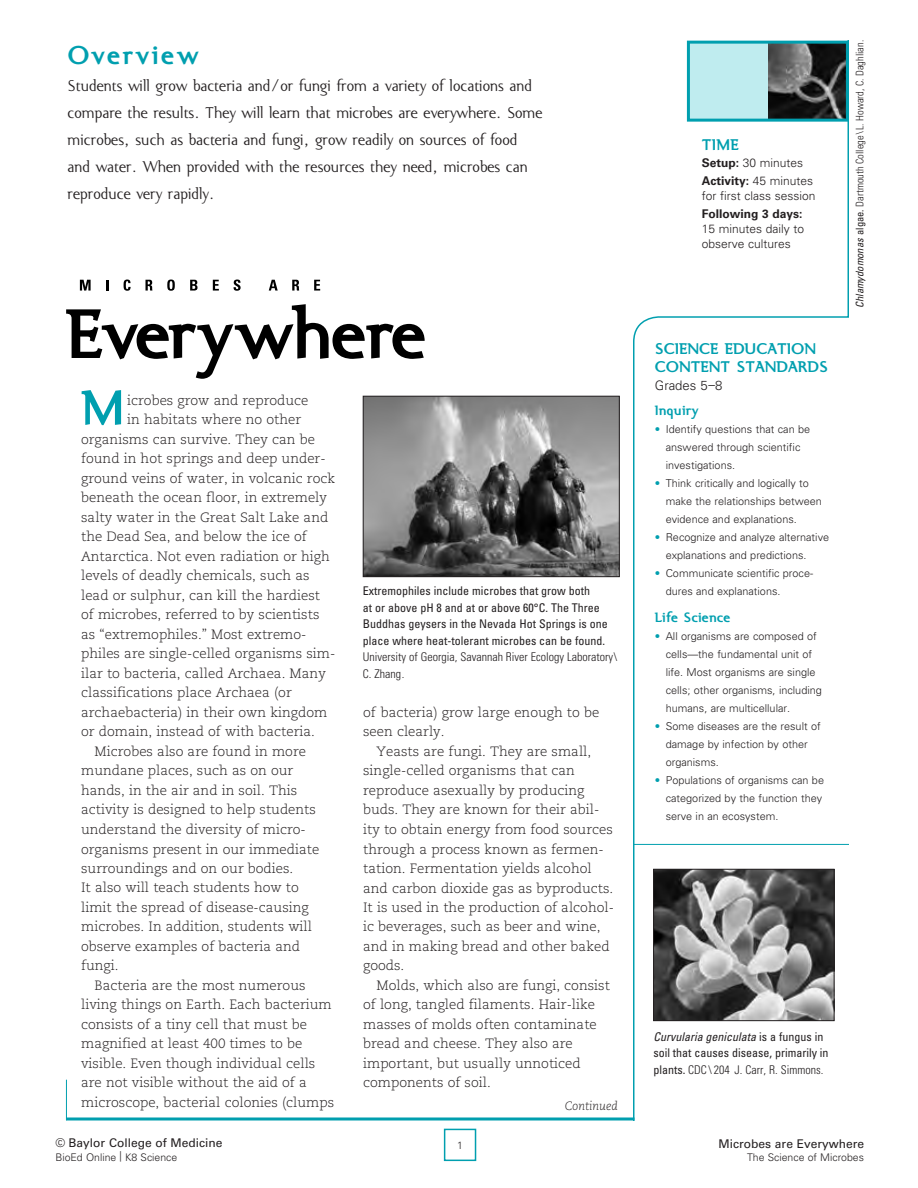
<style>
.page{position:relative;width:918px;height:1188px;background:#fff}
.page>*{position:absolute;margin:0;border:0;box-sizing:border-box;transform-origin:0 0}
.t1{font:700 56.85px "Ela Demiserif";color:#009faf}
.t2{font:700 30px "Ela Demiserif";letter-spacing:.075em;color:#009faf}
.t3{font:300 18px/27px "Ela Demiserif";color:#231f20}
.t4{font:700 18px/18px "Ela Demiserif";color:#009faf}
.t5{font:700 15.75px "Ela Demiserif";color:#009faf}
.t6{font:300 13.5px/19.5px "Caecilia";color:#231f20}
.t7{font:300 13.2px "Univers";color:#231f20}
.t8{font:condensed 12px/16.5px "Univers";color:#231f20}
.Body_Caecilia_Light{font:300 12px/15px "Univers";color:#231f20}
.t9{font:12px "Univers";color:#231f20}
.t10{font:italic 300 12px "Caecilia";color:#231f20}
.t11{font:300 10.8px/18px "Univers";color:#231f20}
.t12{font:300 condensed 10.5px "Univers";color:#231f20}
.t13{font:300 10.5px "Univers";color:#231f20}
.s1{font-weight:300}
.s2{font-weight:700}
.s3{color:#009faf}
.s4{font-weight:400;font-style:italic}
.s5{font-weight:400}
.s6{font-style:italic}
</style>
<div class="page">
<div style="left:444px;top:1129px;width:32px;height:32px;background:#fff;border:2px solid #009faf"></div>
<svg style="left:66px;top:304px;width:359px;height:75px"></svg>
<svg style="left:80px;top:280px;width:11px;height:11px"></svg>
<svg style="left:106px;top:280px;width:2px;height:11px"></svg>
<svg style="left:124px;top:280px;width:7px;height:11px"></svg>
<svg style="left:146px;top:280px;width:6px;height:11px"></svg>
<svg style="left:167px;top:280px;width:8px;height:11px"></svg>
<svg style="left:190px;top:280px;width:8px;height:11px"></svg>
<svg style="left:213px;top:280px;width:6px;height:11px"></svg>
<svg style="left:233px;top:280px;width:8px;height:11px"></svg>
<svg style="left:269px;top:280px;width:9px;height:11px"></svg>
<svg style="left:292px;top:280px;width:7px;height:11px"></svg>
<svg style="left:314px;top:280px;width:6px;height:11px"></svg>
<img style="left:365px;top:398px;width:253px;height:177px">
<div style="left:363px;top:396px;width:257px;height:181px;border:1px solid #231f20"></div>
<svg style="left:633px;top:41px;width:216px;height:1079px"></svg>
<div style="left:653px;top:402px;width:181px;height:434px;background:#fff"></div>
<hr style="left:66px;top:1118px;width:568px;height:2px;background:#009faf">
<hr style="left:66px;top:1080px;width:1px;height:40px;background:#009faf">
<hr style="left:633px;top:844px;width:216px;height:1px;background:#009faf">
<img style="left:655px;top:871px;width:177px;height:148px">
<div style="left:653px;top:869px;width:181px;height:152px;border:1px solid #231f20"></div>
<img style="left:768px;top:45px;width:77px;height:73px">
<div style="left:688px;top:42px;width:80px;height:78px;background:#bfecef"></div>
<div style="left:687px;top:41px;width:162px;height:81px;border:3px solid #009faf"></div>
<h2 class="t2" style="left:68px;top:39px;width:133px">Overview</h2>
<p class="t3" style="left:68px;top:73px;width:476px">Students will grow bacteria and/or fungi from a variety of locations and compare the results. They will learn that microbes are everywhere. Some microbes, such as bacteria and fungi, grow readily on sources of food and water. When provided with the resources they need, microbes can reproduce very rapidly.</p>
<p class="t1" style="left:81px;top:377px;width:45px">M</p>
<p class="t6" style="left:127px;top:391px;width:183px">icrobes grow and reproduce</p>
<p class="t6" style="left:127px;top:410px;width:176px">in habitats where no other</p>
<p class="t6" style="left:81px;top:430px;width:235px">organisms can survive. They can be</p>
<p class="t6" style="left:81px;top:449px;width:246px">found in hot springs and deep under-</p>
<p class="t6" style="left:81px;top:469px;width:256px">ground veins of water, in volcanic rock</p>
<p class="t6" style="left:81px;top:488px;width:247px">beneath the ocean floor, in extremely</p>
<p class="t6" style="left:81px;top:508px;width:249px">salty water in the Great Salt Lake and</p>
<p class="t6" style="left:81px;top:527px;width:227px">the Dead Sea, and below the ice of</p>
<p class="t6" style="left:81px;top:547px;width:250px">Antarctica. Not even radiation or high</p>
<p class="t6" style="left:81px;top:566px;width:230px">levels of deadly chemicals, such as</p>
<p class="t6" style="left:81px;top:586px;width:241px">lead or sulphur, can kill the hardiest</p>
<p class="t6" style="left:81px;top:605px;width:240px">of microbes, referred to by scientists</p>
<p class="t6" style="left:81px;top:625px;width:227px">as “extremophiles.” Most extremo-</p>
<p class="t6" style="left:81px;top:644px;width:256px">philes are single-celled organisms sim-</p>
<p class="t6" style="left:81px;top:664px;width:246px">ilar to bacteria, called Archaea. Many</p>
<p class="t6" style="left:81px;top:683px;width:212px">classifications place Archaea (or</p>
<p class="t6" style="left:81px;top:703px;width:248px">archaebacteria) in their own kingdom</p>
<p class="t6" style="left:81px;top:722px;width:235px">or domain, instead of with bacteria.</p>
<p class="t6" style="left:81px;top:742px;width:240px;text-indent:14px">Microbes also are found in more mundane places, such as on our hands, in the air and in soil. This activity is designed to help students understand the diversity of micro&shy;organisms present in our immediate surroundings and on our bodies.<br>It also will teach students how to limit the spread of disease-causing microbes. In addition, students will observe examples of bacteria and fungi.</p>
<p class="t6" style="left:81px;top:976px;width:255px;text-indent:14px">Bacteria are the most numerous living things on Earth. Each bacterium consists of a tiny cell that must be magnified at least 400 times to be visible. Even though individual cells are not visible without the aid of a microscope, bacterial colonies (clumps</p>
<p class="t8" style="left:363px;top:583px;width:256px">Extremophiles include microbes that grow both<br>at or above pH 8 and at or above 60°C. The Three Buddhas geysers in the Nevada Hot Springs is one place where heat-tolerant microbes can be found.<br><span class="s1">University of Georgia, Savannah River Ecology Laboratory\ C. Zhang.</span></p>
<p class="t6" style="left:363px;top:703px;width:238px">of bacteria) grow large enough to be seen clearly.</p>
<p class="t6" style="left:363px;top:742px;width:252px;text-indent:14px">Yeasts are fungi. They are small, single-celled organisms that can reproduce asexually by producing buds. They are known for their abil&shy;ity to obtain energy from food sources through a process known as fermen&shy;tation. Fermentation yields alcohol and carbon dioxide gas as byproducts.<br>It is used in the production of alcohol&shy;ic beverages, such as beer and wine, and in making bread and other baked goods.</p>
<p class="t6" style="left:363px;top:976px;width:248px;text-indent:14px">Molds, which also are fungi, consist of long, tangled filaments. Hair-like masses of molds often contaminate bread and cheese. They also are important, but usually unnoticed components of soil.</p>
<p class="t10" style="left:565px;top:1099px;width:55px">Continued</p>
<p class="t9" style="left:55px;top:1136px;width:168px">© Baylor College of Medicine</p>
<p class="t13" style="left:457px;top:1139px;width:7px">1</p>
<p class="t13" style="left:55px;top:1151px;width:123px">BioEd Online | K8 Science</p>
<p class="t4" style="left:702px;top:136px;width:38px">TIME</p>
<p class="Body_Caecilia_Light" style="left:702px;top:155px;width:103px"><span class="s2">Setup:</span> 30 minutes</p>
<p class="Body_Caecilia_Light" style="left:702px;top:173px;width:115px"><span class="s2">Activity:</span> 45 minutes for first class session</p>
<p class="Body_Caecilia_Light" style="left:702px;top:206px;width:104px"><span class="s2">Following 3 days:<br></span>15 minutes daily to observe cultures</p>
<p class="t4" style="left:655px;top:339px;width:175px">SCIENCE EDUCATION<br>CONTENT STANDARDS</p>
<p class="t7" style="left:655px;top:377px;width:69px">Grades 5–8</p>
<p class="t5" style="left:655px;top:401px;width:45px">Inquiry</p>
<p class="t11" style="left:666px;top:420px;width:146px;text-indent:-11px"><span class="s3">•</span> Identify questions that can be answered through scientific investigations.</p>
<p class="t11" style="left:666px;top:474px;width:158px;text-indent:-11px"><span class="s3">•</span> Think critically and logically to make the relationships between evidence and explanations.</p>
<p class="t11" style="left:666px;top:528px;width:165px;text-indent:-11px"><span class="s3">•</span> Recognize and analyze alternative explanations and predictions.</p>
<p class="t11" style="left:666px;top:564px;width:149px;text-indent:-11px"><span class="s3">•</span> Communicate scientific proce&shy;dures and explanations.</p>
<p class="t5" style="left:655px;top:608px;width:77px">Life Science</p>
<p class="t11" style="left:666px;top:627px;width:158px;text-indent:-11px"><span class="s3">•</span> All organisms are composed of cells—the fundamental unit of life. Most organisms are single cells; other organisms, including humans, are multicellular.</p>
<p class="t11" style="left:666px;top:717px;width:157px;text-indent:-11px"><span class="s3">•</span> Some diseases are the result of damage by infection by other organisms.</p>
<p class="t11" style="left:666px;top:771px;width:160px;text-indent:-11px"><span class="s3">•</span> Populations of organisms can be categorized by the function they serve in an ecosystem.</p>
<p class="t12" style="left:853px;top:308px;width:269px;rotate:-90deg"><span class="s4">Chlamydomonas</span> <span class="s5">algae.</span> Dartmouth College\L. Howard, C. Daghlian.</p>
<p class="t8" style="left:653px;top:1028px;width:177px"><span class="s6">Curvularia geniculata</span> is a fungus in soil that causes disease, primarily in plants. <span class="s1">CDC \ 204 J. Carr, R. Simmons.</span></p>
<p class="t9" style="left:719px;top:1136px;width:147px">Microbes are Everywhere</p>
<p class="t13" style="left:747px;top:1151px;width:119px">The Science of Microbes</p>
</div>
